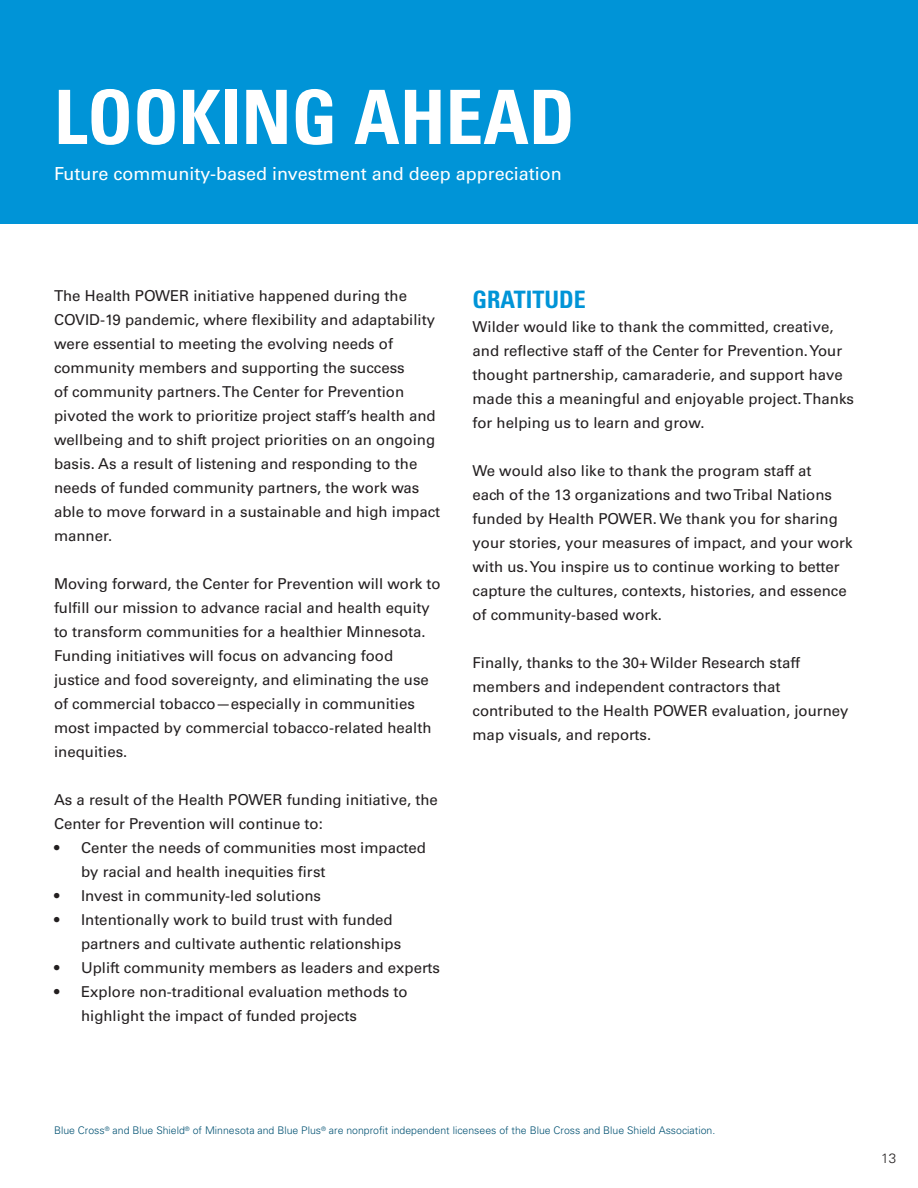
<style>
.page{position:relative;width:918px;height:1188px;background:#fff}
.page>*{position:absolute;margin:0;border:0;box-sizing:border-box;transform-origin:0 0}
.t1{font:700 condensed 75px "Univers";color:#fff}
.t2{font:700 condensed 24px "Univers";color:#0094d7}
.t3{font:18px "Univers LT Std";color:#fff}
.t4{font:15px/24px "Univers LT Std";color:#231f20}
.t5{font:300 13.5px "Univers";color:#231f20}
.ByTheNumbers-Body{font:300 10.5px "Univers";color:#005172}
</style>
<div class="page">
<div style="left:0;top:0;width:918px;height:224px;background:#0094d7"></div>
<p class="t1" style="left:54px;top:71px;width:522px">LOOKING AHEAD</p>
<p class="t3" style="left:54px;top:163px;width:509px">Future community-based investment and deep appreciation</p>
<p class="t4" style="left:54px;top:284px;width:388px">The Health POWER initiative happened during the COVID-19 pandemic, where flexibility and adaptability were essential to meeting the evolving needs of community members and supporting the success<br>of community partners. The Center for Prevention pivoted the work to prioritize project staff’s health and wellbeing and to shift project priorities on an ongoing basis. As a result of listening and responding to the needs of funded community partners, the work was able to move forward in a sustainable and high impact manner.</p>
<p class="t4" style="left:54px;top:572px;width:388px">Moving forward, the Center for Prevention will work to fulfill our mission to advance racial and health equity to transform communities for a healthier Minnesota.<br>Funding initiatives will focus on advancing food justice and food sovereignty, and eliminating the use of commercial tobacco—especially in communities most impacted by commercial tobacco-related health inequities.</p>
<p class="t4" style="left:54px;top:788px;width:385px">As a result of the Health POWER funding initiative, the<br>Center for Prevention will continue to:</p>
<p class="t4" style="left:81px;top:836px;width:347px;text-indent:-27px">• Center the needs of communities most impacted by racial and health inequities first</p>
<p class="t4" style="left:54px;top:884px;width:269px">• Invest in community-led solutions</p>
<p class="t4" style="left:81px;top:908px;width:322px;text-indent:-27px">• Intentionally work to build trust with funded partners and cultivate authentic relationships</p>
<p class="t4" style="left:54px;top:956px;width:388px">• Uplift community members as leaders and experts</p>
<p class="t4" style="left:81px;top:980px;width:328px;text-indent:-27px">• Explore non-traditional evaluation methods to highlight the impact of funded projects</p>
<p class="t2" style="left:472px;top:285px;width:115px">GRATITUDE</p>
<p class="t4" style="left:472px;top:315px;width:383px">Wilder would like to thank the committed, creative, and reflective staff of the Center for Prevention. Your thought partnership, camaraderie, and support have made this a meaningful and enjoyable project. Thanks for helping us to learn and grow.</p>
<p class="t4" style="left:472px;top:459px;width:382px">We would also like to thank the program staff at<br>each of the 13 organizations and two Tribal Nations funded by Health POWER. We thank you for sharing your stories, your measures of impact, and your work with us. You inspire us to continue working to better capture the cultures, contexts, histories, and essence of community-based work.</p>
<p class="t4" style="left:472px;top:651px;width:378px">Finally, thanks to the 30+ Wilder Research staff members and independent contractors that contributed to the Health POWER evaluation, journey map visuals, and reports.</p>
<p class="ByTheNumbers-Body" style="left:54px;top:1124px;width:663px">Blue Cross<sup>®</sup> and Blue Shield<sup>®</sup> of Minnesota and Blue Plus<sup>®</sup> are nonprofit independent licensees of the Blue Cross and Blue Shield Association.</p>
<p class="t5" style="left:881px;top:1150px;width:17px">13</p>
</div>
